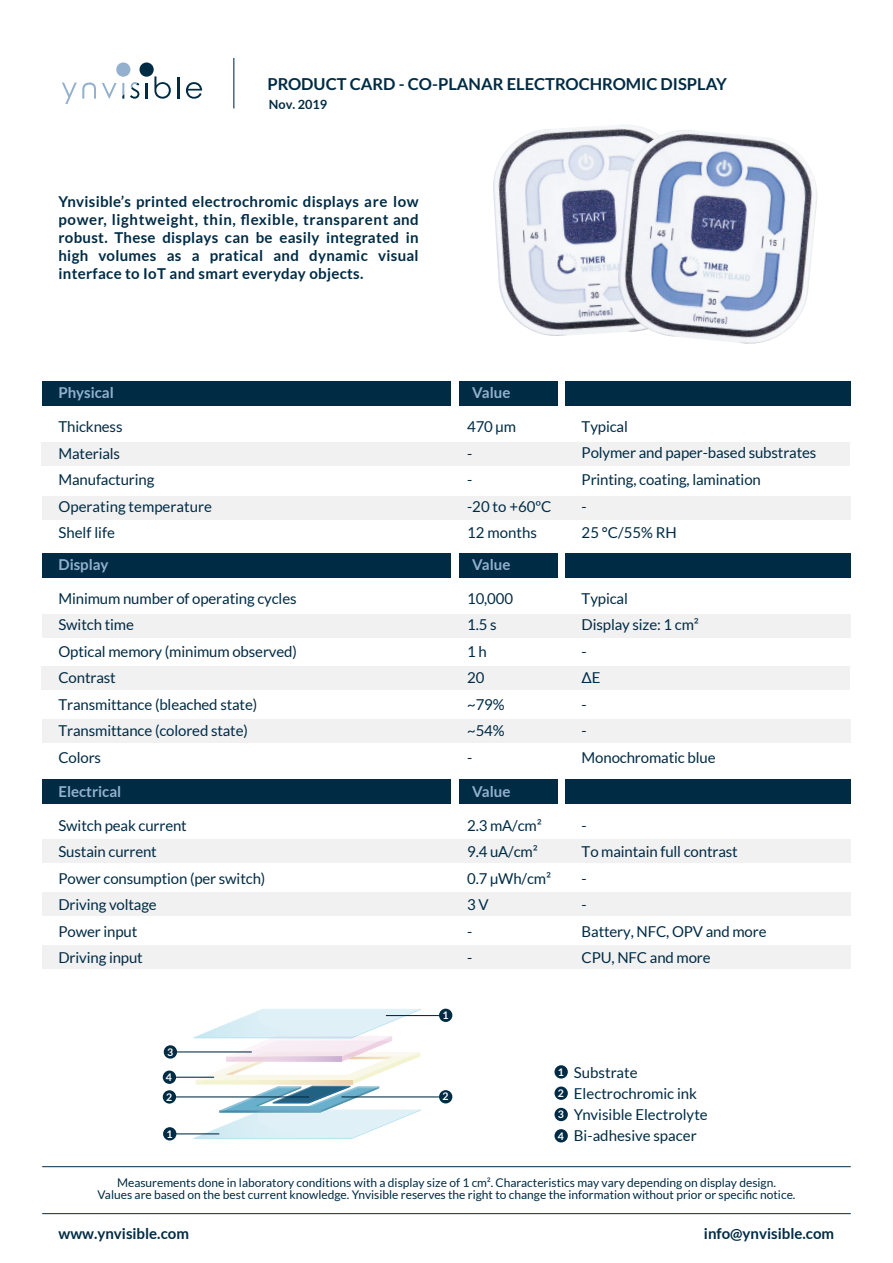
<style>
.page{position:relative;width:893px;height:1263px;background:#fff}
.page>*{position:absolute;margin:0;border:0;box-sizing:border-box;transform-origin:0 0}
.t1{font:700 16.5px "Lato";color:#002b44}
.t2{font:15px/26.5px "Lato";letter-spacing:-.01em;color:#002b44}
.t3{font:700 15px/18px "Lato";letter-spacing:.02em;color:#002b44;text-align:justify}
.t4{font:700 15px "Lato";color:#93b1ce}
.t5{font:700 15px "Lato";color:#002b44}
.t6{font:700 12.75px "Lato";color:#002b44}
.t7{font:12px/12px "Lato";color:#002b44;text-align:center}
.t8{font:700 10.5px/21.3px "Lato";color:#fff;text-align:justify}
</style>
<div class="page">
<hr style="left:178px;top:77px;width:2px;height:22px;background:#002b44">
<svg style="left:186px;top:82px;width:16px;height:17px"></svg>
<svg style="left:62px;top:82px;width:34px;height:22px"></svg>
<svg style="left:102px;top:62px;width:69px;height:37px"></svg>
<hr style="left:233px;top:58px;width:1px;height:50px;background:#002b44">
<img style="left:493px;top:125px;width:156px;height:211px">
<img style="left:615px;top:130px;width:203px;height:214px">
<div style="left:42px;top:839px;width:809px;height:24px;background:#f1f1f2"></div>
<div style="left:42px;top:892px;width:809px;height:24px;background:#f1f1f2"></div>
<div style="left:42px;top:945px;width:809px;height:23px;background:#f1f1f2"></div>
<div style="left:42px;top:381px;width:409px;height:24px;background:#002b44"></div>
<div style="left:459px;top:381px;width:98px;height:24px;background:#002b44"></div>
<div style="left:565px;top:381px;width:286px;height:24px;background:#002b44"></div>
<div style="left:42px;top:442px;width:808px;height:23px;background:#f1f1f2"></div>
<div style="left:42px;top:496px;width:809px;height:23px;background:#f1f1f2"></div>
<div style="left:42px;top:553px;width:409px;height:24px;background:#002b44"></div>
<div style="left:459px;top:553px;width:98px;height:24px;background:#002b44"></div>
<div style="left:565px;top:553px;width:286px;height:24px;background:#002b44"></div>
<div style="left:42px;top:614px;width:809px;height:23px;background:#f1f1f2"></div>
<div style="left:42px;top:667px;width:808px;height:23px;background:#f1f1f2"></div>
<div style="left:42px;top:720px;width:809px;height:23px;background:#f1f1f2"></div>
<div style="left:42px;top:780px;width:409px;height:24px;background:#002b44"></div>
<div style="left:459px;top:780px;width:98px;height:24px;background:#002b44"></div>
<div style="left:565px;top:780px;width:286px;height:24px;background:#002b44"></div>
<hr style="left:42px;top:1213px;width:809px;height:1px;background:#002b44">
<hr style="left:42px;top:1166px;width:809px;height:1px;background:#002b44">
<svg style="left:194px;top:1009px;width:227px;height:130px"></svg>
<hr style="left:194px;top:1037px;width:158px;height:1px;background:#c5e2f0">
<div style="left:439px;top:1009px;width:13px;height:13px;background:#002b44;border-radius:50%"></div>
<div style="left:163px;top:1127px;width:13px;height:13px;background:#002b44;border-radius:50%"></div>
<div style="left:439px;top:1090px;width:13px;height:13px;background:#002b44;border-radius:50%"></div>
<div style="left:163px;top:1090px;width:13px;height:13px;background:#002b44;border-radius:50%"></div>
<div style="left:163px;top:1070px;width:13px;height:14px;background:#002b44;border-radius:50%"></div>
<div style="left:164px;top:1045px;width:13px;height:13px;background:#002b44;border-radius:50%"></div>
<hr style="left:176px;top:1096px;width:133px;height:1px;background:#002b44">
<hr style="left:386px;top:1015px;width:53px;height:1px;background:#002b44">
<hr style="left:342px;top:1096px;width:97px;height:1px;background:#002b44">
<hr style="left:176px;top:1051px;width:75px;height:1px;background:#002b44">
<hr style="left:176px;top:1077px;width:38px;height:1px;background:#002b44">
<hr style="left:176px;top:1133px;width:43px;height:1px;background:#002b44">
<div style="left:554px;top:1065px;width:14px;height:13px;background:#002b44;border-radius:50%"></div>
<div style="left:554px;top:1086px;width:14px;height:14px;background:#002b44;border-radius:50%"></div>
<div style="left:554px;top:1108px;width:14px;height:13px;background:#002b44;border-radius:50%"></div>
<div style="left:554px;top:1129px;width:14px;height:13px;background:#002b44;border-radius:50%"></div>
<p class="t1" style="left:267px;top:73px;width:461px">PRODUCT CARD - CO-PLANAR ELECTROCHROMIC DISPLAY</p>
<p class="t6" style="left:269px;top:97px;width:60px">Nov. 2019</p>
<p class="t3" style="left:58px;top:193px;width:362px">Ynvisible’s printed electrochromic displays are low power, lightweight, thin, flexible, transparent and robust. These displays can be easily integrated in high volumes as a pratical and dynamic visual interface to IoT and smart everyday objects.</p>
<p class="t4" style="left:58px;top:384px;width:57px">Physical</p>
<p class="t4" style="left:472px;top:384px;width:40px">Value</p>
<p class="t2" style="left:58px;top:413px;width:66px">Thickness</p>
<p class="t2" style="left:467px;top:413px;width:50px">470 µm</p>
<p class="t2" style="left:58px;top:439px;width:63px">Materials</p>
<p class="t2" style="left:582px;top:413px;width:236px">Typical<br>Polymer and paper-based substrates<br>Printing, coating, lamination<br>-<br>25 °C/55% RH</p>
<p class="t2" style="left:467px;top:439px;width:7px">- -</p>
<p class="t2" style="left:58px;top:466px;width:97px">Manufacturing</p>
<p class="t2" style="left:58px;top:492px;width:155px">Operating temperature</p>
<p class="t2" style="left:467px;top:492px;width:86px">-20 to +60ºC</p>
<p class="t2" style="left:58px;top:519px;width:58px">Shelf life</p>
<p class="t2" style="left:467px;top:519px;width:71px">12 months</p>
<p class="t4" style="left:58px;top:556px;width:51px">Display</p>
<p class="t4" style="left:472px;top:556px;width:40px">Value</p>
<p class="t2" style="left:58px;top:585px;width:240px">Minimum number of operating cycles</p>
<p class="t2" style="left:467px;top:585px;width:48px">10,000</p>
<p class="t2" style="left:58px;top:611px;width:77px">Switch time</p>
<p class="t2" style="left:467px;top:611px;width:31px">1.5 s</p>
<p class="t2" style="left:58px;top:638px;width:240px">Optical memory (minimum observed)</p>
<p class="t2" style="left:467px;top:638px;width:21px">1 h</p>
<p class="t2" style="left:58px;top:664px;width:200px">Contrast<br>Transmittance (bleached state)<br>Transmittance (colored state)<br>Colors</p>
<p class="t2" style="left:467px;top:664px;width:19px">20</p>
<p class="t2" style="left:582px;top:585px;width:119px">Typical<br>Display size: 1 cm² -<br>∆E</p>
<p class="t2" style="left:467px;top:691px;width:39px">~79%</p>
<p class="t2" style="left:582px;top:691px;width:7px">-</p>
<p class="t2" style="left:467px;top:717px;width:39px">~54%</p>
<p class="t2" style="left:582px;top:717px;width:7px">-</p>
<p class="t2" style="left:467px;top:744px;width:7px">-</p>
<p class="t2" style="left:582px;top:744px;width:135px">Monochromatic blue</p>
<p class="t4" style="left:58px;top:782px;width:64px">Electrical</p>
<p class="t4" style="left:472px;top:782px;width:40px">Value</p>
<p class="t2" style="left:58px;top:812px;width:130px">Switch peak current</p>
<p class="t2" style="left:467px;top:812px;width:76px">2.3 mA/cm²</p>
<p class="t2" style="left:58px;top:838px;width:100px">Sustain current</p>
<p class="t2" style="left:467px;top:838px;width:72px">9.4 uA/cm²</p>
<p class="t2" style="left:58px;top:865px;width:208px">Power consumption (per switch)</p>
<p class="t2" style="left:467px;top:865px;width:85px">0.7 µWh/cm²</p>
<p class="t2" style="left:58px;top:891px;width:100px">Driving voltage</p>
<p class="t2" style="left:467px;top:891px;width:23px">3 V</p>
<p class="t2" style="left:58px;top:918px;width:80px">Power input</p>
<p class="t2" style="left:467px;top:918px;width:7px">-</p>
<p class="t2" style="left:582px;top:812px;width:158px">-<br>To maintain full contrast -</p>
<p class="t2" style="left:582px;top:891px;width:186px">-<br>Battery, NFC, OPV and more</p>
<p class="t2" style="left:58px;top:944px;width:86px">Driving input</p>
<p class="t8" style="left:167px;top:1041px;width:8px">3</p>
<p class="t8" style="left:166px;top:1066px;width:8px">4</p>
<p class="t8" style="left:442px;top:1004px;width:8px">1</p>
<p class="t8" style="left:166px;top:1086px;width:8px">2</p>
<p class="t8" style="left:442px;top:1086px;width:8px">2</p>
<p class="t8" style="left:166px;top:1123px;width:8px">1</p>
<p class="t2" style="left:467px;top:944px;width:7px">-</p>
<p class="t2" style="left:582px;top:944px;width:131px">CPU, NFC and more</p>
<p class="t8" style="left:558px;top:1061px;width:8px">1<br>2<br>3<br>4</p>
<p class="t2" style="left:574px;top:1061px;width:135px;line-height:21px">Substrate<br>Electrochromic ink<br>Ynvisible Electrolyte<br>Bi-adhesive spacer</p>
<p class="t7" style="left:97px;top:1176px;width:699px">Measurements done in laboratory conditions with a display size of 1 cm². Characteristics may vary depending on display design.<br>Values are based on the best current knowledge. Ynvisible reserves the right to change the information without prior or specific notice.</p>
<p class="t5" style="left:58px;top:1224px;width:132px">www.ynvisible.com</p>
<p class="t5" style="left:704px;top:1224px;width:132px">info@ynvisible.com</p>
</div>
